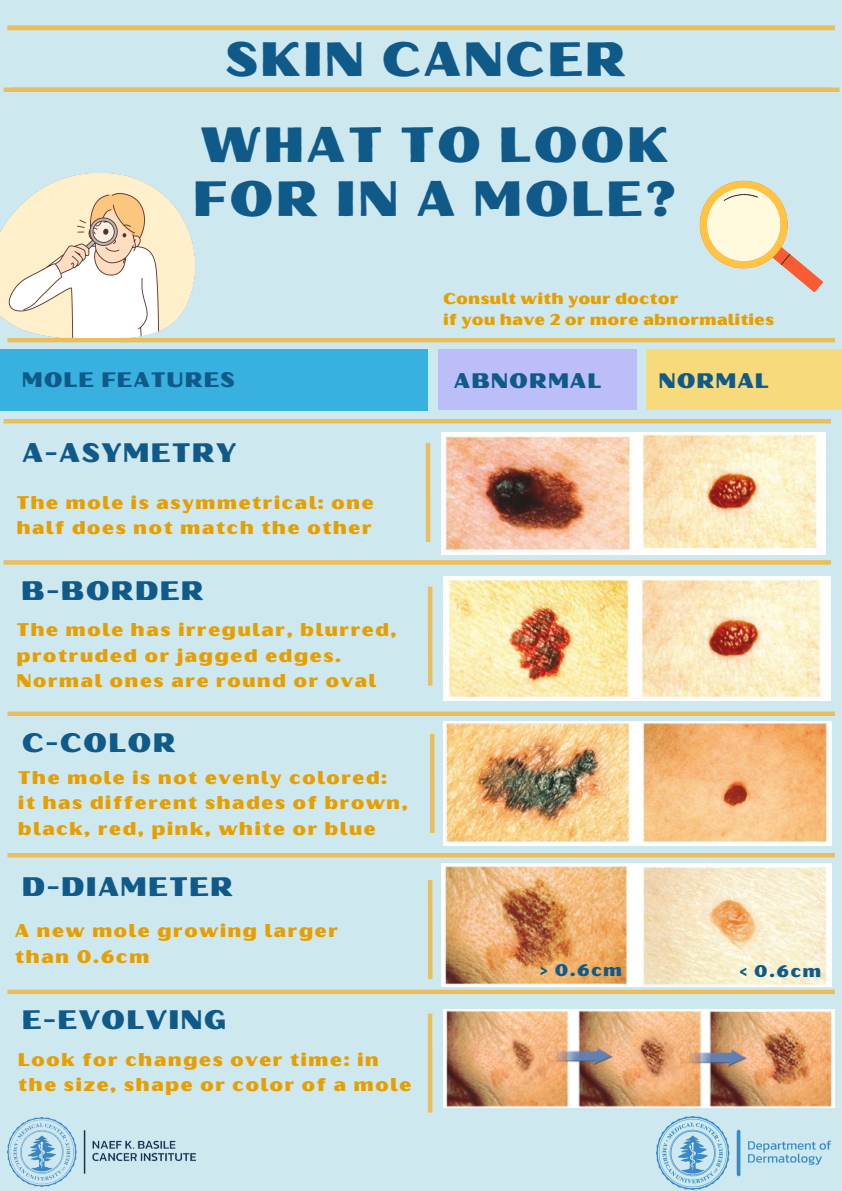
<style>
.page{position:relative;width:842px;height:1191px;background:#cee8ef}
.page>*{position:absolute;margin:0;border:0;box-sizing:border-box;transform-origin:0 0}
.t1{font:49.6px/54px "Oilvare Base";letter-spacing:.035em;color:#105a89}
.t2{font:48.2px "Oilvare Base";letter-spacing:.035em;color:#105a89}
.t3{font:26.8px "Oilvare Base";letter-spacing:.04em;color:#105a89}
.t4{font:21px "Oilvare Base";letter-spacing:.04em;color:#105a89}
.t5{font:18.4px/25.4px "Oilvare Base";letter-spacing:.06em;color:#e69f00}
.t6{font:17px "Oilvare Base";letter-spacing:.06em;color:#105a89}
.t7{font:15.8px "Oilvare Base";color:#e69f00}
</style>
<div class="page">
<svg style="left:699px;top:180px;width:124px;height:112px"></svg>
<img style="left:0;top:174px;width:195px;height:164px">
<div style="left:438px;top:349px;width:198px;height:61px;background:#bcbefa"></div>
<div style="left:4px;top:419px;width:827px;height:5px;background:#eabe5c"></div>
<hr style="left:7px;top:338px;width:827px;height:4px;background:#eabe5c">
<div style="left:4px;top:560px;width:827px;height:5px;background:#eabe5c"></div>
<div style="left:7px;top:711px;width:827px;height:5px;background:#eabe5c"></div>
<hr style="left:7px;top:990px;width:827px;height:4px;background:#eabe5c">
<hr style="left:7px;top:853px;width:827px;height:4px;background:#eabe5c">
<div style="left:425px;top:443px;width:5px;height:99px;background:#eabe5c"></div>
<hr style="left:428px;top:587px;width:4px;height:99px;background:#eabe5c">
<hr style="left:430px;top:734px;width:4px;height:99px;background:#eabe5c">
<hr style="left:428px;top:880px;width:4px;height:99px;background:#eabe5c">
<hr style="left:428px;top:1014px;width:4px;height:99px;background:#eabe5c">
<div style="left:0;top:349px;width:428px;height:62px;background:#38b1e0"></div>
<div style="left:646px;top:349px;width:196px;height:61px;background:#f7da7c"></div>
<img style="left:441px;top:433px;width:194px;height:121px">
<img style="left:635px;top:433px;width:190px;height:121px">
<img style="left:443px;top:721px;width:388px;height:125px">
<img style="left:441px;top:864px;width:390px;height:123px">
<img style="left:443px;top:1010px;width:391px;height:97px">
<img style="left:443px;top:576px;width:387px;height:125px">
<div style="left:7px;top:25px;width:827px;height:5px;background:#eabe5c"></div>
<div style="left:12px;top:87px;width:827px;height:5px;background:#eabe5c"></div>
<img style="left:7px;top:1118px;width:188px;height:69px">
<img style="left:656px;top:1116px;width:174px;height:74px">
<p class="t2" style="left:225px;top:29px;width:403px">SKIN CANCER</p>
<h4 class="t1" style="left:193px;top:118px;width:485px">WHAT TO LOOK<br>FOR IN A MOLE?</h4>
<h4 class="t7" style="left:443px;top:288px;width:237px">Consult with your doctor</h4>
<h2 class="t7" style="left:443px;top:310px;width:333px">if you have 2 or more abnormalities</h2>
<p class="t4" style="left:22px;top:367px;width:214px">MOLE FEATURES</p>
<h4 class="t4" style="left:658px;top:368px;width:112px">NORMAL</h4>
<h1 class="t4" style="left:454px;top:368px;width:149px">ABNORMAL</h1>
<h2 class="t3" style="left:22px;top:436px;width:216px">A-ASYMETRY</h2>
<p class="t5" style="left:16px;top:490px;width:359px">The mole is asymmetrical: one half does not match the other</p>
<p class="t3" style="left:21px;top:574px;width:184px">B-BORDER</p>
<p class="t5" style="left:16px;top:617px;width:382px">The mole has irregular, blurred, protruded or jagged edges.<br>Normal ones are round or oval</p>
<h3 class="t3" style="left:22px;top:726px;width:155px">C-COLOR</h3>
<p class="t5" style="left:18px;top:765px;width:391px">The mole is not evenly colored: it has different shades of brown, black, red, pink, white or blue</p>
<p class="t3" style="left:22px;top:870px;width:213px">D-DIAMETER</p>
<p class="t5" style="left:15px;top:918px;width:325px">A new mole growing larger than 0.6cm</p>
<h3 class="t3" style="left:22px;top:1003px;width:206px">E-EVOLVING</h3>
<h2 class="t5" style="left:18px;top:1047px;width:395px">Look for changes over time: in the size, shape or color of a mole</h2>
<h4 class="t6" style="left:540px;top:959px;width:84px">&gt; 0.6cm</h4>
<h4 class="t6" style="left:739px;top:960px;width:84px">&lt; 0.6cm</h4>
</div>
